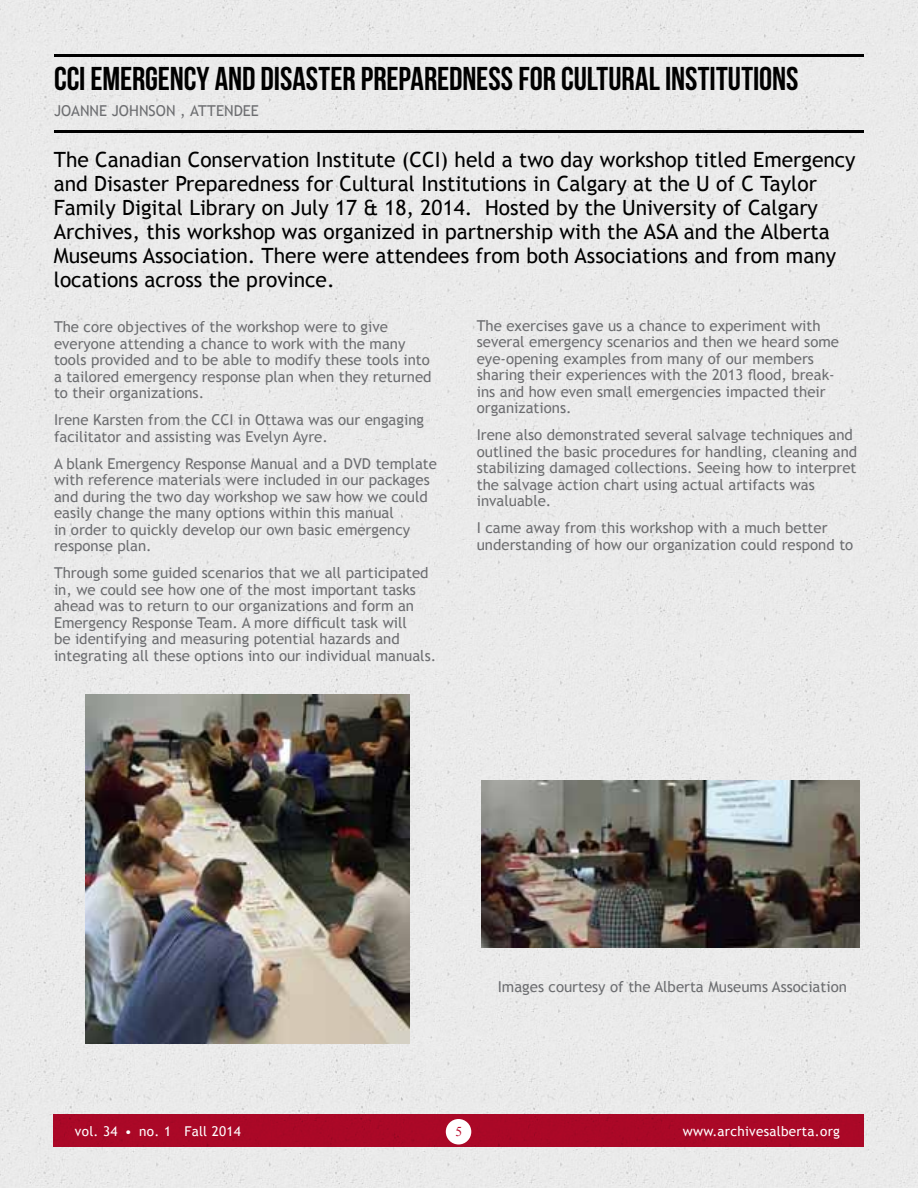
<style>
.page{position:relative;width:918px;height:1188px;background:#eaeaea}
.page>*{position:absolute;margin:0;border:0;box-sizing:border-box;transform-origin:0 0}
.t1{font:33px "Bebas Neue";letter-spacing:-.005em;color:#000}
.t2{font:21px/24px "Trebuchet MS";color:#000}
.t3{font:15px/16.5px "Trebuchet MS";color:#6d6e71}
.t4{font:13.5px "Trebuchet MS";letter-spacing:.02em;color:#fff}
.t5{font:13.5px "Times New Roman";color:#ba092b}
</style>
<div class="page">
<div style="left:54px;top:1114px;width:810px;height:33px;background:#aa0827"></div>
<div style="left:446px;top:1119px;width:25px;height:25px;background:#fff;border-radius:50%"></div>
<hr style="left:54px;top:131px;width:810px;height:2px;background:#000">
<hr style="left:54px;top:54px;width:810px;height:2px;background:#000">
<img style="left:85px;top:694px;width:324px;height:350px">
<img style="left:481px;top:781px;width:378px;height:166px">
<h1 class="t1" style="left:54px;top:60px;width:746px">CCI EMERGENCY AND DISASTER PREPAREDNESS FOR CULTURAL INSTITUTIONS</h1>
<p class="t3" style="left:54px;top:103px;width:18px">Joanne</p>
<p class="t3" style="left:112px;top:103px;width:18px">Johnson</p>
<p class="t3" style="left:180px;top:103px;width:28px">, Attendee</p>
<p class="t2" style="left:54px;top:148px;width:803px">The Canadian Conservation Institute (CCI) held a two day workshop titled Emergency and Disaster Preparedness for Cultural Institutions in Calgary at the U of C Taylor Family Digital Library on July 17 &amp; 18, 2014. Hosted by the University of Calgary Archives, this workshop was organized in partnership with the ASA and the Alberta Museums Association. There were attendees from both Associations and from many locations across the province.</p>
<p class="t3" style="left:54px;top:319px;width:379px">The core objectives of the workshop were to give everyone attending a chance to work with the many tools provided and to be able to modify these tools into a tailored emergency response plan when they returned to their organizations.</p>
<p class="t3" style="left:54px;top:412px;width:372px">Irene Karsten from the CCI in Ottawa was our engaging facilitator and assisting was Evelyn Ayre.</p>
<p class="t3" style="left:54px;top:456px;width:385px">A blank Emergency Response Manual and a DVD template with reference materials were included in our packages and during the two day workshop we saw how we could easily change the many options within this manual<br>in order to quickly develop our own basic emergency response plan.</p>
<p class="t3" style="left:54px;top:565px;width:384px">Through some guided scenarios that we all participated in, we could see how one of the most important tasks ahead was to return to our organizations and form an Emergency Response Team. A more difficult task will<br>be identifying and measuring potential hazards and integrating all these options into our individual manuals.</p>
<p class="t3" style="left:477px;top:317px;width:364px">The exercises gave us a chance to experiment with several emergency scenarios and then we heard some eye-opening examples from many of our members sharing their experiences with the 2013 flood, break&shy;ins and how even small emergencies impacted their organizations.</p>
<p class="t3" style="left:477px;top:427px;width:382px">Irene also demonstrated several salvage techniques and outlined the basic procedures for handling, cleaning and stabilizing damaged collections. Seeing how to interpret the salvage action chart using actual artifacts was invaluable.</p>
<p class="t3" style="left:477px;top:520px;width:378px">I came away from this workshop with a much better understanding of how our organization could respond to</p>
<p class="t3" style="left:498px;top:979px;width:351px">Images courtesy of the Alberta Museums Association</p>
<p class="t4" style="left:75px;top:1123px;width:168px">vol. 34 • no. 1 Fall 2014</p>
<p class="t5" style="left:456px;top:1122px;width:8px">5</p>
<p class="t4" style="left:683px;top:1123px;width:159px">www.archivesalberta.org</p>
</div>
